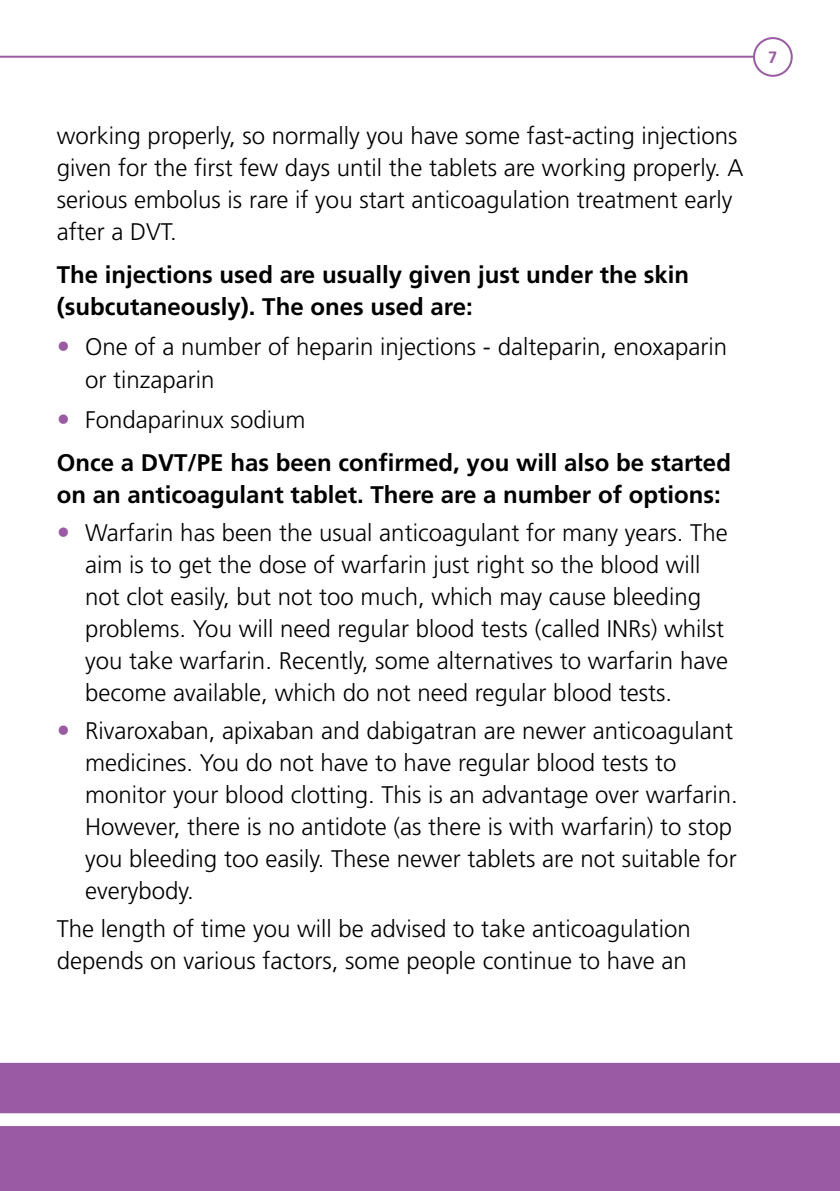
<style>
.page{position:relative;width:840px;height:1191px;background:#fff}
.page>*{position:absolute;margin:0;border:0;box-sizing:border-box;transform-origin:0 0}
.t1{font:300 24px/32px "Frutiger";color:#000}
.t2{font:700 24px/32px "Frutiger";color:#000}
.t3{font:700 16.4px "Frutiger";color:#9b5ba4}
</style>
<div class="page">
<div style="left:0;top:1062px;width:839px;height:129px;background:#9b5ba4"></div>
<hr style="left:0;top:56px;width:791px;height:2px;background:#9b5ba4">
<div style="left:753px;top:38px;width:38px;height:38px;background:#fff;border-radius:50%"></div>
<div style="left:752px;top:37px;width:40px;height:40px;border:2px solid #9b5ba4;border-radius:50%"></div>
<svg style="left:0;top:1113px;width:839px;height:13px"></svg>
<p class="t1" style="left:57px;top:119px;width:688px">working properly, so normally you have some fast-acting injections given for the first few days until the tablets are working properly. A serious embolus is rare if you start anticoagulation treatment early after a DVT.</p>
<p class="t2" style="left:57px;top:258px;width:633px">The injections used are usually given just under the skin (subcutaneously). The ones used are:</p>
<p class="t1" style="left:85px;top:331px;width:643px">One of a number of heparin injections - dalteparin, enoxaparin or tinzaparin</p>
<p class="t1" style="left:85px;top:404px;width:222px">Fondaparinux sodium</p>
<p class="t2" style="left:57px;top:447px;width:675px">Once a DVT/PE has been confirmed, you will also be started on an anticoagulant tablet. There are a number of options:</p>
<p class="t1" style="left:85px;top:517px;width:644px">Warfarin has been the usual anticoagulant for many years. The aim is to get the dose of warfarin just right so the blood will not clot easily, but not too much, which may cause bleeding problems. You will need regular blood tests (called INRs) whilst you take warfarin. Recently, some alternatives to warfarin have become available, which do not need regular blood tests.</p>
<p class="t1" style="left:85px;top:714px;width:654px">Rivaroxaban, apixaban and dabigatran are newer anticoagulant medicines. You do not have to have regular blood tests to monitor your blood clotting. This is an advantage over warfarin.<br>However, there is no antidote (as there is with warfarin) to stop you bleeding too easily. These newer tablets are not suitable for everybody.</p>
<p class="t1" style="left:57px;top:912px;width:635px">The length of time you will be advised to take anticoagulation depends on various factors, some people continue to have an</p>
<p class="t3" style="left:767px;top:48px;width:11px">7</p>
</div>
